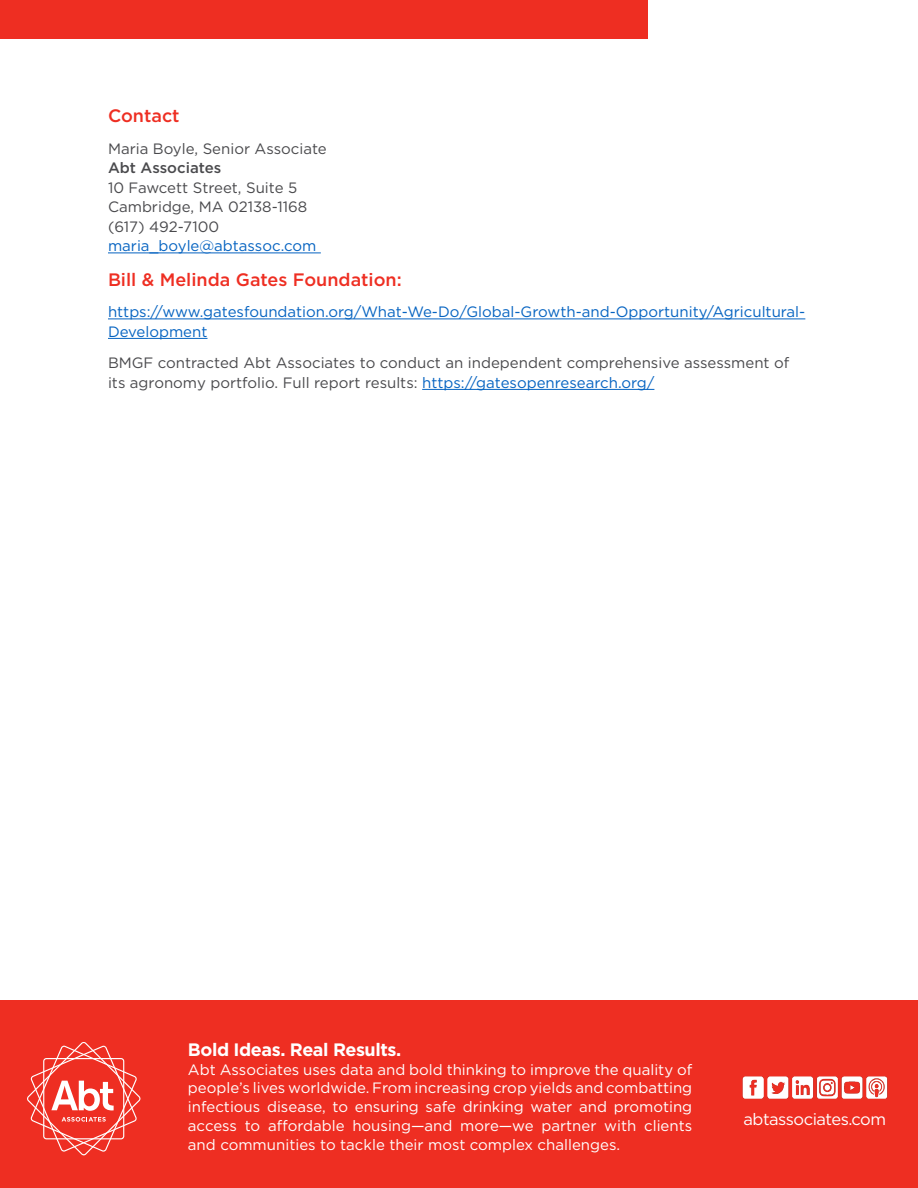
<style>
.page{position:relative;width:918px;height:1188px;background:#fff}
.page>*{position:absolute;margin:0;border:0;box-sizing:border-box;transform-origin:0 0}
.Heading_2{font:500 18px "Gotham";color:#ee2e22}
.t1{font:700 18px "Gotham";letter-spacing:-.025em;color:#fff}
.t2{font:16.5px "Gotham";letter-spacing:-.03em;color:#fff}
.t3{font:15px/18.8px "Gotham";color:#fff;text-align:justify}
.contact_text{font:15px/19.5px "Gotham";color:#4a4a4d}
.contact_text-2{font:15px/19.5px "Gotham";color:#0563c1}
.s1{font-weight:500}
.s2{color:#0563c1}
</style>
<div class="page">
<div style="left:0;top:1000px;width:918px;height:188px;background:#ee2e22"></div>
<svg style="left:27px;top:1042px;width:113px;height:113px"></svg>
<img style="left:742px;top:1076px;width:146px;height:23px">
<hr style="left:108px;top:253px;width:213px;height:1px;background:#0563c1">
<hr style="left:108px;top:319px;width:697px;height:1px;background:#0563c1">
<hr style="left:108px;top:338px;width:100px;height:1px;background:#0563c1">
<hr style="left:422px;top:389px;width:232px;height:1px;background:#0563c1">
<div style="left:0;top:0;width:648px;height:38px;background:#ee2e22"></div>
<p class="Heading_2" style="left:108px;top:104px;width:73px">Contact</p>
<p class="contact_text" style="left:108px;top:139px;width:220px">Maria Boyle, Senior Associate<br><span class="s1">Abt Associates<br></span>10 Fawcett Street, Suite 5<br>Cambridge, MA 02138-1168 (617) 492-7100</p>
<p class="contact_text-2" style="left:108px;top:236px;width:210px">maria_boyle@abtassoc.com</p>
<p class="Heading_2" style="left:108px;top:268px;width:295px">Bill &amp; Melinda Gates Foundation:</p>
<p class="contact_text-2" style="left:108px;top:302px;width:699px">https://www.gatesfoundation.org/What-We-Do/Global-Growth-and-Opportunity/Agricultural-<br>Development</p>
<p class="contact_text" style="left:108px;top:353px;width:683px">BMGF contracted Abt Associates to conduct an independent comprehensive assessment of its agronomy portfolio. Full report results: <span class="s2">https://gatesopenresearch.org/</span></p>
<p class="t1" style="left:188px;top:1038px;width:215px">Bold Ideas. Real Results.</p>
<p class="t3" style="left:188px;top:1060px;width:506px">Abt Associates uses data and bold thinking to improve the quality of people’s lives worldwide. From increasing crop yields and combatting infectious disease, to ensuring safe drinking water and promoting access to affordable housing—and more—we partner with clients and communities to tackle their most complex challenges.</p>
<p class="t2" style="left:744px;top:1109px;width:144px">abtassociates.com</p>
</div>
